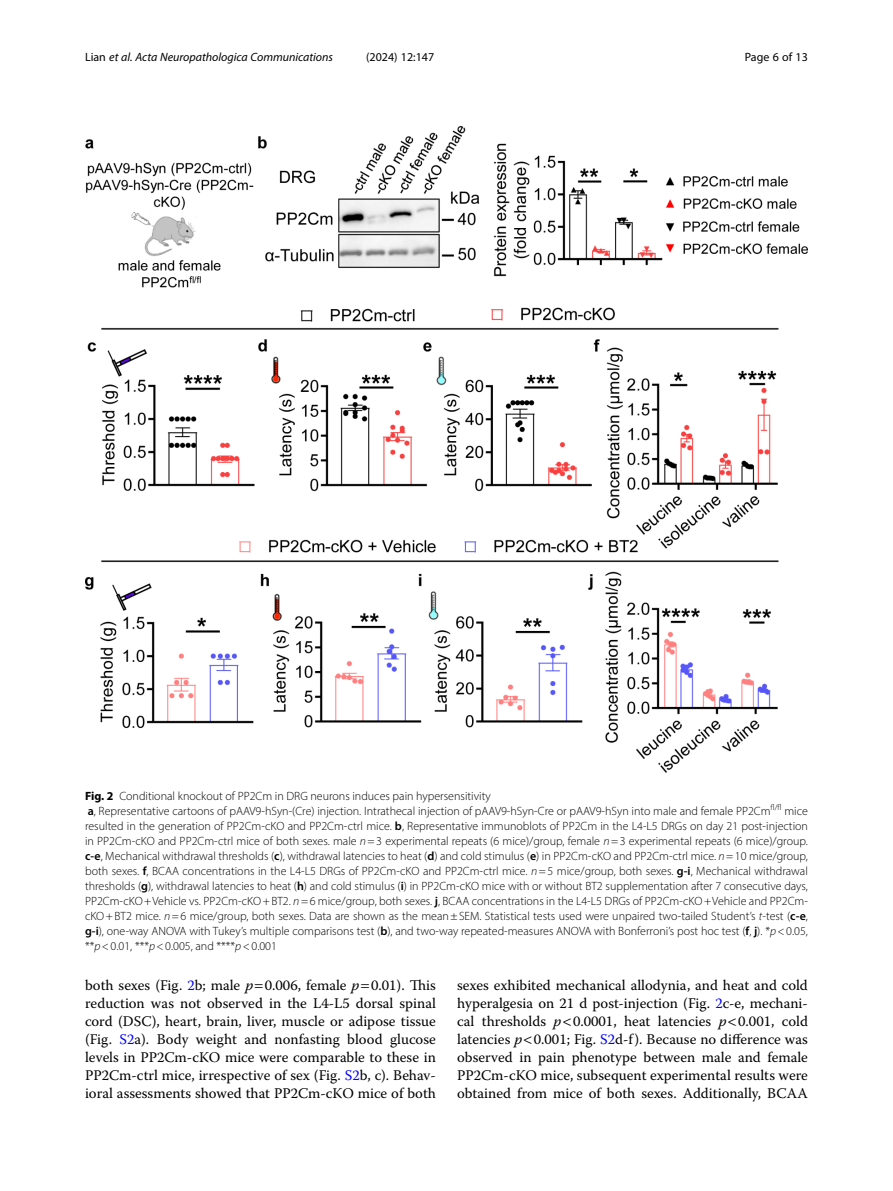
<style>
.page{position:relative;width:893px;height:1191px;background:#fff}
.page>*{position:absolute;margin:0;border:0;box-sizing:border-box;transform-origin:0 0}
.Body_Text{font:14.7px/18px "Warnock Pro";color:#000;text-align:justify}
.Figure_Caption{font:300 12px/15px "Myriad Pro";color:#000;text-align:justify}
.t1{font:italic 12px "Myriad Pro";color:#000}
.t2{font:12px "Myriad Pro";color:#000}
.s1{font-style:normal}
.s2{font-weight:700}
.s3{font-weight:600}
.s4{font-style:italic}
.s5{color:#00f}
</style>
<div class="page">
<img style="left:85px;top:126px;width:723px;height:646px">
<p class="t1" style="left:85px;top:50px;width:250px"><span class="s1">Lian</span> et al. Acta Neuropathologica Communications</p>
<p class="t2" style="left:366px;top:50px;width:70px">(2024) 12:147</p>
<p class="t2" style="left:745px;top:50px;width:65px">Page 6 of 13</p>
<p class="Figure_Caption" style="left:85px;top:788px;width:407px"><span class="s2">Fig. 2</span> Conditional knockout of PP2Cm in DRG neurons induces pain hypersensitivity</p>
<p class="Figure_Caption" style="left:85px;top:803px;width:724px"><span class="s3">a</span>, Representative cartoons of pAAV9-hSyn-(Cre) injection. Intrathecal injection of pAAV9-hSyn-Cre or pAAV9-hSyn into male and female PP2Cm<sup>fl/fl</sup> mice resulted in the generation of PP2Cm-cKO and PP2Cm-ctrl mice. <span class="s3">b</span>, Representative immunoblots of PP2Cm in the L4-L5 DRGs on day 21 post-injection in PP2Cm-cKO and PP2Cm-ctrl mice of both sexes. male <span class="s4">n</span>=3 experimental repeats (6 mice)/group, female <span class="s4">n</span>=3 experimental repeats (6 mice)/group. <span class="s3">c-e</span>, Mechanical withdrawal thresholds (<span class="s3">c</span>), withdrawal latencies to heat (<span class="s3">d</span>) and cold stimulus (<span class="s3">e</span>) in PP2Cm-cKO and PP2Cm-ctrl mice. <span class="s4">n</span>=10 mice/group, both sexes. <span class="s3">f</span>, BCAA concentrations in the L4-L5 DRGs of PP2Cm-cKO and PP2Cm-ctrl mice. <span class="s4">n</span>=5 mice/group, both sexes. <span class="s3">g-i</span>, Mechanical withdrawal thresholds (<span class="s3">g</span>), withdrawal latencies to heat (<span class="s3">h</span>) and cold stimulus (<span class="s3">i</span>) in PP2Cm-cKO mice with or without BT2 supplementation after 7 consecutive days, PP2Cm-cKO+Vehicle vs. PP2Cm-cKO+BT2. <span class="s4">n</span>=6 mice/group, both sexes. <span class="s3">j</span>, BCAA concentrations in the L4-L5 DRGs of PP2Cm-cKO+Vehicle and PP2Cm&shy;cKO+BT2 mice. <span class="s4">n</span>=6 mice/group, both sexes. Data are shown as the mean±SEM. Statistical tests used were unpaired two-tailed Student’s <span class="s4">t</span>-test (<span class="s3">c-e</span>, <span class="s3">g-i</span>), one-way ANOVA with Tukey’s multiple comparisons test (<span class="s3">b</span>), and two-way repeated-measures ANOVA with Bonferroni’s post hoc test (<span class="s3">f</span>, <span class="s3">j</span>). *<span class="s4">p</span>&lt;0.05, **<span class="s4">p</span>&lt;0.01, ***<span class="s4">p</span>&lt;0.005, and ****<span class="s4">p</span>&lt;0.001</p>
<p class="Body_Text" style="left:85px;top:976px;width:352px">both sexes (Fig. <span class="s5">2</span>b; male <span class="s4">p</span> 0.006, female <span class="s4">p</span> 0.01). This reduction was not observed in the L4-L5 dorsal spinal cord (DSC), heart, brain, liver, muscle or adipose tissue (Fig. <span class="s5">S2</span>a). Body weight and nonfasting blood glucose levels in PP2Cm-cKO mice were comparable to these in PP2Cm-ctrl mice, irrespective of sex (Fig. <span class="s5">S2</span>b, c). Behav&shy;ioral assessments showed that PP2Cm-cKO mice of both</p>
<p class="Body_Text" style="left:457px;top:976px;width:352px">sexes exhibited mechanical allodynia, and heat and cold hyperalgesia on 21 d post-injection (Fig. <span class="s5">2</span>c-e, mechani&shy;cal thresholds <span class="s4">p</span> 0.0001, heat latencies <span class="s4">p</span> 0.001, cold latencies <span class="s4">p</span> 0.001; Fig. <span class="s5">S2</span>d-f). Because no difference was observed in pain phenotype between male and female PP2Cm-cKO mice, subsequent experimental results were obtained from mice of both sexes. Additionally, BCAA</p>
</div>
